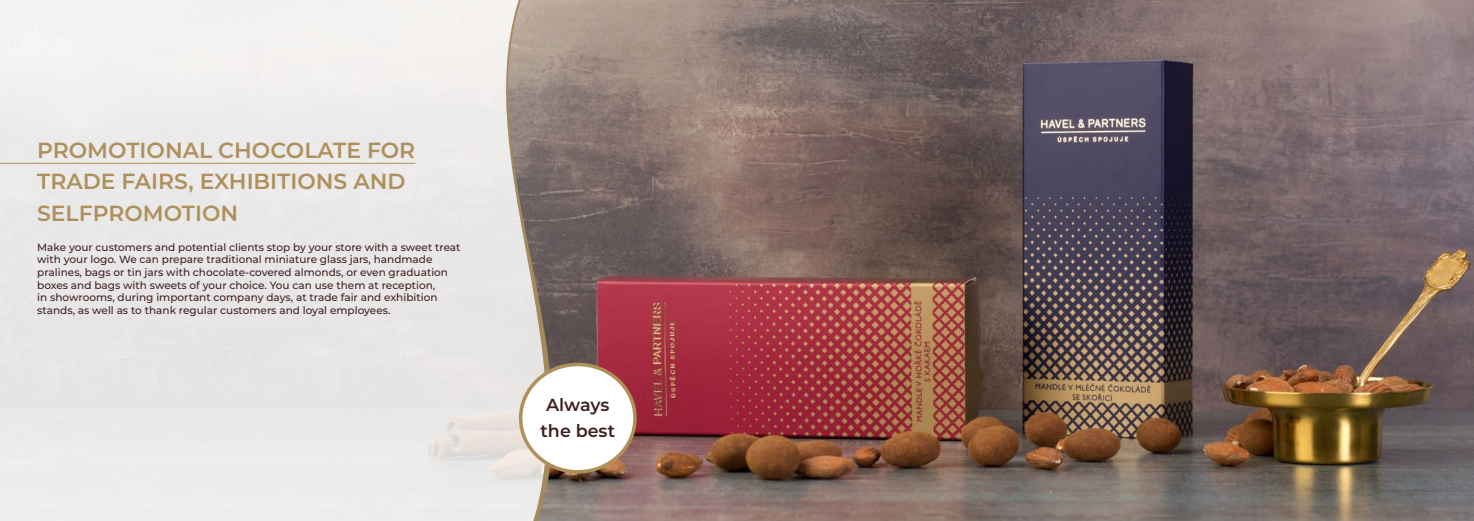
<style>
.page{position:relative;width:1474px;height:521px;background:#fff}
.page>*{position:absolute;margin:0;border:0;box-sizing:border-box;transform-origin:0 0}
.t1{font:600 21.88px/31.5px "Montserrat";color:#ae915a}
.t2{font:600 17.5px/26px "Montserrat";color:#402020;text-align:center}
.t3{font:500 10.5px/12.6px "Montserrat";color:#402020}
</style>
<div class="page">
<img style="left:553px;top:0;width:920px;height:521px">
<svg style="left:547px;top:0;width:6px;height:521px;background:#80736c"></svg>
<svg style="left:0;top:0;width:547px;height:521px;fill:#eae9e9"></svg>
<hr style="left:0;top:163px;width:415px;height:1px;background:#ae915a">
<div style="left:520px;top:364px;width:115px;height:108px;background:#fff;border-radius:50%"></div>
<div style="left:519px;top:363px;width:117px;height:110px;border:4px solid #ae915a;border-radius:50%"></div>
<h1 class="t1" style="left:37px;top:136px;width:379px">PROMOTIONAL CHOCOLATE FOR<br>TRADE FAIRS, EXHIBITIONS AND<br>SELFPROMOTION</h1>
<p class="t3" style="left:37px;top:241px;width:425px">Make your customers and potential clients stop by your store with a sweet treat with your logo. We can prepare traditional miniature glass jars, handmade pralines, bags or tin jars with chocolate-covered almonds, or even graduation boxes and bags with sweets of your choice. You can use them at reception,<br>in showrooms, during important company days, at trade fair and exhibition stands, as well as to thank regular customers and loyal employees.</p>
<h2 class="t2" style="left:540px;top:393px;width:76px">Always the best</h2>
</div>
